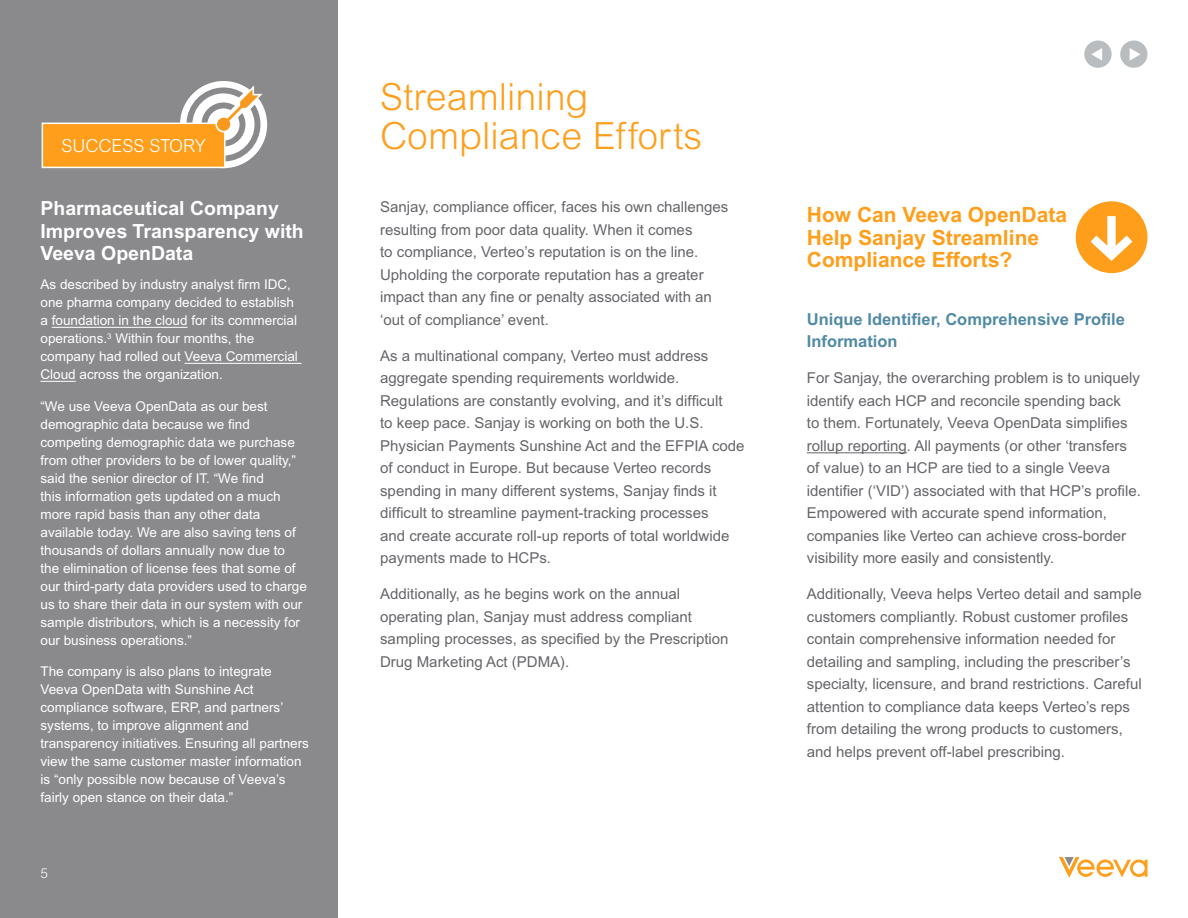
<style>
.page{position:relative;width:1188px;height:918px;background:#fff}
.page>*{position:absolute;margin:0;border:0;box-sizing:border-box;transform-origin:0 0}
.t1{font:300 37.5px/39px "Arial MT Std";color:#ff9e1a}
.t2{font:700 21px/22.5px "Arial MT Std";color:#ff9e1a}
.t3{font:700 19.5px/22.5px "Arial MT Std";color:#fff}
.t4{font:300 18px "Arial MT Std";color:#fff}
.t5{font:700 16.5px/22.5px "Arial MT Std";color:#518aa4}
.t6{font:15px/22.5px "Arial MT Std";color:#65656a}
.t7{font:13.5px/18px "Arial MT Std";color:#fff}
.t8{font:300 13.5px "Arial MT Std";color:#fff}
</style>
<div class="page">
<div style="left:0;top:0;width:338px;height:918px;background:#8a8a8d"></div>
<svg style="left:1059px;top:857px;width:89px;height:20px"></svg>
<hr style="left:52px;top:327px;width:136px;height:1px;background:#fff">
<hr style="left:185px;top:363px;width:117px;height:1px;background:#fff">
<hr style="left:40px;top:381px;width:36px;height:1px;background:#fff">
<div style="left:42px;top:123px;width:183px;height:44px;background:#ff9e1a"></div>
<div style="left:42px;top:123px;width:184px;height:45px;border:2px solid #fff"></div>
<svg style="left:180px;top:81px;width:87px;height:87px"></svg>
<hr style="left:807px;top:453px;width:100px;height:1px;background:#65656a">
<svg style="left:1076px;top:201px;width:71px;height:72px"></svg>
<div style="left:1084px;top:40px;width:28px;height:28px;background:#babdbf;border-radius:50%"></div>
<svg style="left:1091px;top:48px;width:11px;height:13px"></svg>
<div style="left:1120px;top:40px;width:27px;height:28px;background:#babdbf;border-radius:50%"></div>
<svg style="left:1130px;top:48px;width:11px;height:13px"></svg>
<p class="t4" style="left:62px;top:135px;width:146px">SUCCESS STORY</p>
<h3 class="t3" style="left:40px;top:197px;width:265px">Pharmaceutical Company<br>Improves Transparency with<br>Veeva OpenData</h3>
<p class="t7" style="left:40px;top:275px;width:259px">As described by industry analyst firm IDC, one pharma company decided to establish a foundation in the cloud for its commercial operations.<sup>3</sup> Within four months, the company had rolled out Veeva Commercial Cloud across the organization.</p>
<p class="t7" style="left:41px;top:397px;width:268px">“We use Veeva OpenData as our best demographic data because we find competing demographic data we purchase from other providers to be of lower quality,” said the senior director of IT. “We find<br>this information gets updated on a much more rapid basis than any other data available today. We are also saving tens of thousands of dollars annually now due to the elimination of license fees that some of our third-party data providers used to charge us to share their data in our system with our sample distributors, which is a necessity for our business operations.”</p>
<p class="t7" style="left:41px;top:662px;width:270px">The company is also plans to integrate Veeva OpenData with Sunshine Act compliance software, ERP, and partners’ systems, to improve alignment and transparency initiatives. Ensuring all partners view the same customer master information is “only possible now because of Veeva’s fairly open stance on their data.”</p>
<p class="t8" style="left:40px;top:865px;width:9px">5</p>
<h1 class="t1" style="left:380px;top:78px;width:324px">Streamlining<br>Compliance Efforts</h1>
<p class="t6" style="left:380px;top:195px;width:350px">Sanjay, compliance officer, faces his own challenges resulting from poor data quality. When it comes<br>to compliance, Verteo’s reputation is on the line.<br>Upholding the corporate reputation has a greater impact than any fine or penalty associated with an ‘out of compliance’ event.</p>
<p class="t6" style="left:380px;top:344px;width:366px">As a multinational company, Verteo must address aggregate spending requirements worldwide.<br>Regulations are constantly evolving, and it’s difficult<br>to keep pace. Sanjay is working on both the U.S.<br>Physician Payments Sunshine Act and the EFPIA code of conduct in Europe. But because Verteo records spending in many different systems, Sanjay finds it difficult to streamline payment-tracking processes<br>and create accurate roll-up reports of total worldwide payments made to HCPs.</p>
<p class="t6" style="left:380px;top:582px;width:350px">Additionally, as he begins work on the annual operating plan, Sanjay must address compliant sampling processes, as specified by the Prescription Drug Marketing Act (PDMA).</p>
<h2 class="t2" style="left:807px;top:203px;width:262px">How Can Veeva OpenData<br>Help Sanjay Streamline<br>Compliance Efforts?</h2>
<p class="t5" style="left:807px;top:307px;width:320px">Unique Identifier, Comprehensive Profile<br>Information</p>
<p class="t6" style="left:807px;top:367px;width:335px">For Sanjay, the overarching problem is to uniquely identify each HCP and reconcile spending back<br>to them. Fortunately, Veeva OpenData simplifies rollup reporting. All payments (or other ‘transfers of value) to an HCP are tied to a single Veeva identifier (‘VID’) associated with that HCP’s profile.<br>Empowered with accurate spend information, companies like Verteo can achieve cross-border visibility more easily and consistently.</p>
<p class="t6" style="left:807px;top:583px;width:336px">Additionally, Veeva helps Verteo detail and sample customers compliantly. Robust customer profiles contain comprehensive information needed for detailing and sampling, including the prescriber’s specialty, licensure, and brand restrictions. Careful attention to compliance data keeps Verteo’s reps from detailing the wrong products to customers, and helps prevent off-label prescribing.</p>
</div>
